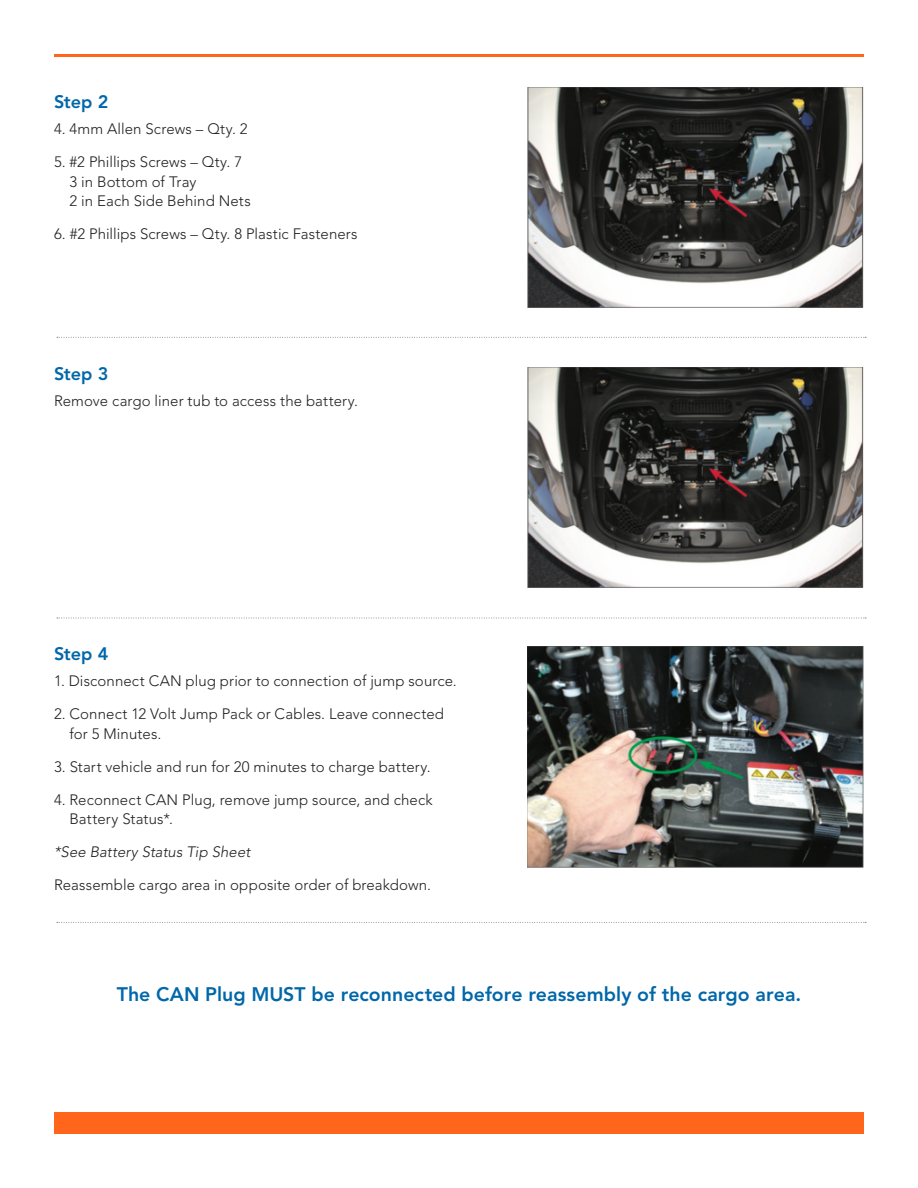
<style>
.page{position:relative;width:918px;height:1188px;background:#fff}
.page>*{position:absolute;margin:0;border:0;box-sizing:border-box;transform-origin:0 0}
.Body_Copy{font:800 19.5px "Avenir";color:#0067aa}
.Body_Copy-2{font:800 18px "Avenir";letter-spacing:-.005em;color:#0067aa}
.Body_Copy-3{font:300 15px/19.5px "Avenir";letter-spacing:.005em;color:#231f20}
.Body_Copy-4{font:italic 300 15px "Avenir";letter-spacing:.005em;color:#231f20}
</style>
<div class="page">
<hr style="left:54px;top:54px;width:810px;height:3px;background:#ff661c">
<div style="left:54px;top:1112px;width:810px;height:22px;background:#ff661c"></div>
<svg style="left:57px;top:922px;width:809px;height:1px"></svg>
<svg style="left:57px;top:618px;width:809px;height:1px"></svg>
<svg style="left:57px;top:337px;width:809px;height:1px"></svg>
<img style="left:527px;top:368px;width:337px;height:220px">
<img style="left:527px;top:87px;width:337px;height:220px">
<img style="left:527px;top:646px;width:337px;height:222px">
<p class="Body_Copy-2" style="left:54px;top:91px;width:56px">Step 2</p>
<p class="Body_Copy-3" style="left:54px;top:119px;width:195px">4. 4mm Allen Screws – Qty. 2</p>
<p class="Body_Copy-3" style="left:70px;top:152px;width:183px;text-indent:-16px">5. #2 Phillips Screws – Qty. 7<br>3 in Bottom of Tray<br>2 in Each Side Behind Nets</p>
<p class="Body_Copy-3" style="left:54px;top:224px;width:305px">6. #2 Phillips Screws – Qty. 8 Plastic Fasteners</p>
<p class="Body_Copy-2" style="left:54px;top:363px;width:56px">Step 3</p>
<p class="Body_Copy-3" style="left:54px;top:391px;width:306px">Remove cargo liner tub to access the battery.</p>
<p class="Body_Copy-2" style="left:54px;top:643px;width:56px">Step 4</p>
<p class="Body_Copy-3" style="left:54px;top:671px;width:404px">1. Disconnect CAN plug prior to connection of jump source.</p>
<p class="Body_Copy-3" style="left:70px;top:704px;width:376px;text-indent:-16px">2. Connect 12 Volt Jump Pack or Cables. Leave connected for 5 Minutes.</p>
<p class="Body_Copy-3" style="left:54px;top:757px;width:378px">3. Start vehicle and run for 20 minutes to charge battery.</p>
<p class="Body_Copy-3" style="left:70px;top:790px;width:365px;text-indent:-16px">4. Reconnect CAN Plug, remove jump source, and check<br>Battery Status*.</p>
<p class="Body_Copy-4" style="left:54px;top:843px;width:198px">*See Battery Status Tip Sheet</p>
<p class="Body_Copy-3" style="left:54px;top:875px;width:379px">Reassemble cargo area in opposite order of breakdown.</p>
<p class="Body_Copy" style="left:117px;top:983px;width:686px">The CAN Plug MUST be reconnected before reassembly of the cargo area.</p>
</div>
